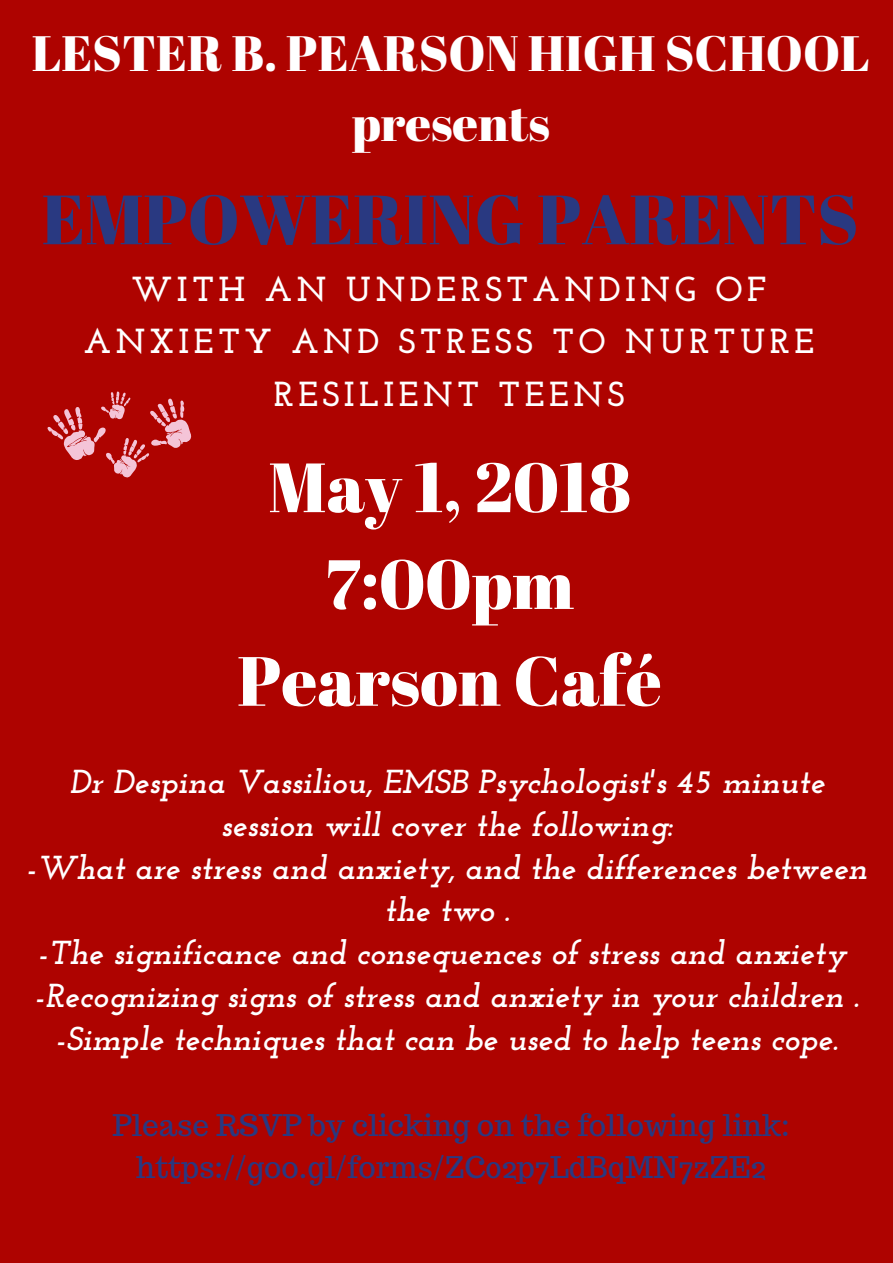
<style>
.page{position:relative;width:893px;height:1263px;background:#ae0300}
.page>*{position:absolute;margin:0;border:0;box-sizing:border-box;transform-origin:0 0}
.t1{font:69.53px/96.8px "Abril Fatface";color:#fff;text-align:center}
.t2{font:69.53px "Abril Fatface";color:#293981}
.t3{font:49.65px/69.2px "Abril Fatface";color:#fff;text-align:center}
.t4{font:700 34.72px/52.9px "Josefin Slab";letter-spacing:.13em;color:#fff;text-align:center}
.t5{font:italic 700 33.22px/42.8px "Josefin Slab";color:#fff;text-align:center}
.t6{font:29.78px/41.6px "Trocchi";color:#293981;text-align:center}
</style>
<div class="page">
<svg style="left:47px;top:391px;width:145px;height:87px"></svg>
<h2 class="t3" style="left:32px;top:18px;width:840px">LESTER B. PEARSON HIGH SCHOOL presents</h2>
<h1 class="t2" style="left:42px;top:171px;width:818px">EMPOWERING PARENTS</h1>
<p class="t4" style="left:84px;top:265px;width:732px">WITH AN UNDERSTANDING OF<br>ANXIETY AND STRESS TO NURTURE<br>RESILIENT TEENS</p>
<h1 class="t1" style="left:237px;top:437px;width:426px">May 1, 2018<br>7:00pm<br>Pearson Café</h1>
<p class="t5" style="left:27px;top:763px;width:842px">Dr Despina Vassiliou, EMSB Psychologist's 45 minute session will cover the following:<br>-What are stress and anxiety, and the differences between the two .<br>-The significance and consequences of stress and anxiety -Recognizing signs of stress and anxiety in your children . -Simple techniques that can be used to help teens cope.</p>
<p class="t6" style="left:113px;top:1104px;width:678px">Please RSVP by clicking on the following link: https://goo.gl/forms/ZC02p7LdBqMN7zZE2</p>
</div>
